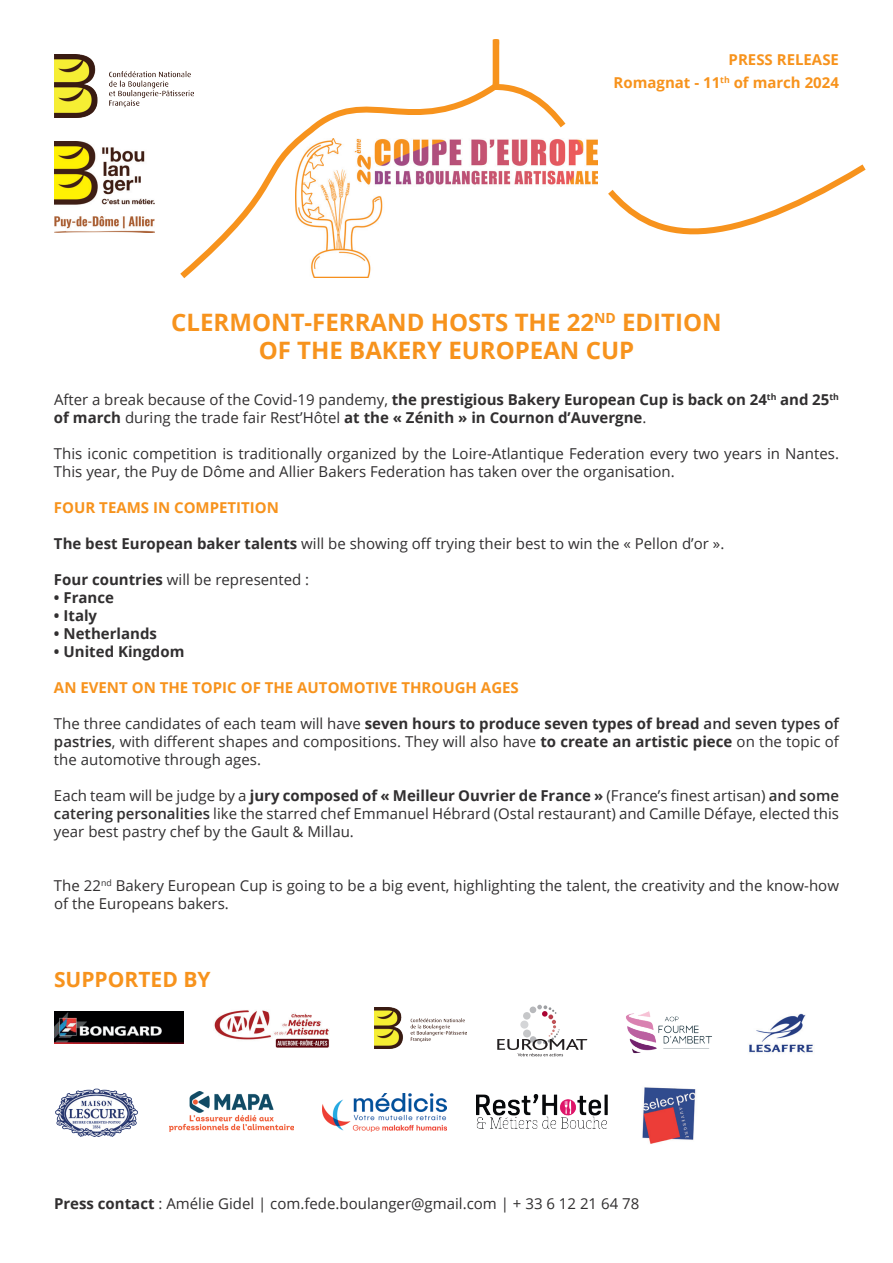
<style>
.page{position:relative;width:893px;height:1263px;background:#fff}
.page>*{position:absolute;margin:0;border:0;box-sizing:border-box;transform-origin:0 0}
.t1{font:700 24px/28.8px "Open Sans";color:#f7931d;text-align:center}
.t2{font:700 21px "Open Sans";color:#f7931d}
.t3{font:15px/18px "Open Sans";color:#312f30}
.t4{font:700 15px/18px "Open Sans";color:#312f30}
.t5{font:700 15px "Open Sans";color:#f7931d}
.s1{font-weight:400}
.s2{font-weight:700}
.s3{font-weight:600}
</style>
<div class="page">
<img style="left:571px;top:139px;width:26px;height:46px">
<img style="left:54px;top:54px;width:137px;height:63px">
<img style="left:54px;top:141px;width:100px;height:92px">
<svg style="left:492px;top:39px;width:7px;height:42px"></svg>
<svg style="left:608px;top:164px;width:258px;height:71px"></svg>
<svg style="left:174px;top:81px;width:397px;height:198px"></svg>
<img style="left:54px;top:1012px;width:130px;height:32px">
<img style="left:214px;top:1010px;width:115px;height:37px">
<img style="left:375px;top:1007px;width:91px;height:41px">
<svg style="left:497px;top:1005px;width:90px;height:51px"></svg>
<img style="left:55px;top:1089px;width:83px;height:47px">
<img style="left:749px;top:1013px;width:64px;height:40px">
<img style="left:170px;top:1091px;width:123px;height:41px">
<img style="left:323px;top:1093px;width:124px;height:39px">
<img style="left:476px;top:1094px;width:131px;height:35px">
<img style="left:642px;top:1087px;width:54px;height:57px">
<img style="left:626px;top:1011px;width:86px;height:43px">
<p class="t5" style="left:729px;top:49px;width:112px">PRESS RELEASE</p>
<p class="t5" style="left:614px;top:72px;width:227px">Romagnat - 11<sup>th</sup> of march 2024</p>
<h1 class="t1" style="left:171px;top:307px;width:552px">CLERMONT-FERRAND HOSTS THE 22<sup>ND</sup> EDITION<br>OF THE BAKERY EUROPEAN CUP</h1>
<p class="t4" style="left:54px;top:390px;width:786px"><span class="s1">After a break because of the Covid-19 pandemy,</span> the prestigious Bakery European Cup is back on 24<sup>th</sup> and 25<sup>th </sup>of march <span class="s1">during the trade fair Rest’Hôtel</span> at the « Zénith » in Cournon d’Auvergne<span class="s1">.</span></p>
<p class="t3" style="left:54px;top:444px;width:786px">This iconic competition is traditionally organized by the Loire-Atlantique Federation every two years in Nantes.<br>This year, the Puy de Dôme and Allier Bakers Federation has taken over the organisation.</p>
<p class="t5" style="left:54px;top:497px;width:227px">FOUR TEAMS IN COMPETITION</p>
<p class="t3" style="left:54px;top:534px;width:672px"><span class="s2">The best European baker talents</span> will be showing off trying their best to win the « Pellon d’or ».</p>
<p class="t3" style="left:54px;top:570px;width:257px"><span class="s2">Four countries</span> will be represented :</p>
<p class="t4" style="left:54px;top:588px;width:62px">• France</p>
<p class="t4" style="left:54px;top:606px;width:45px">• Italy</p>
<p class="t4" style="left:54px;top:624px;width:105px">• Netherlands</p>
<p class="t4" style="left:54px;top:642px;width:132px">• United Kingdom</p>
<p class="t5" style="left:54px;top:677px;width:466px">AN EVENT ON THE TOPIC OF THE AUTOMOTIVE THROUGH AGES</p>
<p class="t3" style="left:54px;top:714px;width:786px;text-align:justify">The three candidates of each team will have <span class="s2">seven hours to produce seven types of bread</span> <span class="s3">and seven types of pastries</span>, with different shapes and compositions. They will also have <span class="s2">to create an artistic piece</span> on the topic of the automotive through ages.</p>
<p class="t3" style="left:54px;top:786px;width:786px;text-align:justify">Each team will be judge by a <span class="s2">jury composed of « Meilleur Ouvrier de France »</span> (France’s finest artisan) <span class="s3">and some catering personalities</span> like the starred chef Emmanuel Hébrard (Ostal restaurant) and Camille Défaye, elected this year best pastry chef by the Gault &amp; Millau.</p>
<p class="t3" style="left:54px;top:876px;width:786px">The 22<sup>nd</sup> Bakery European Cup is going to be a big event, highlighting the talent, the creativity and the know-how of the Europeans bakers.</p>
<h2 class="t2" style="left:54px;top:964px;width:158px">SUPPORTED BY</h2>
<p class="t3" style="left:54px;top:1194px;width:587px"><span class="s2">Press contact</span> : Amélie Gidel | com.fede.boulanger@gmail.com | + 33 6 12 21 64 78</p>
</div>
